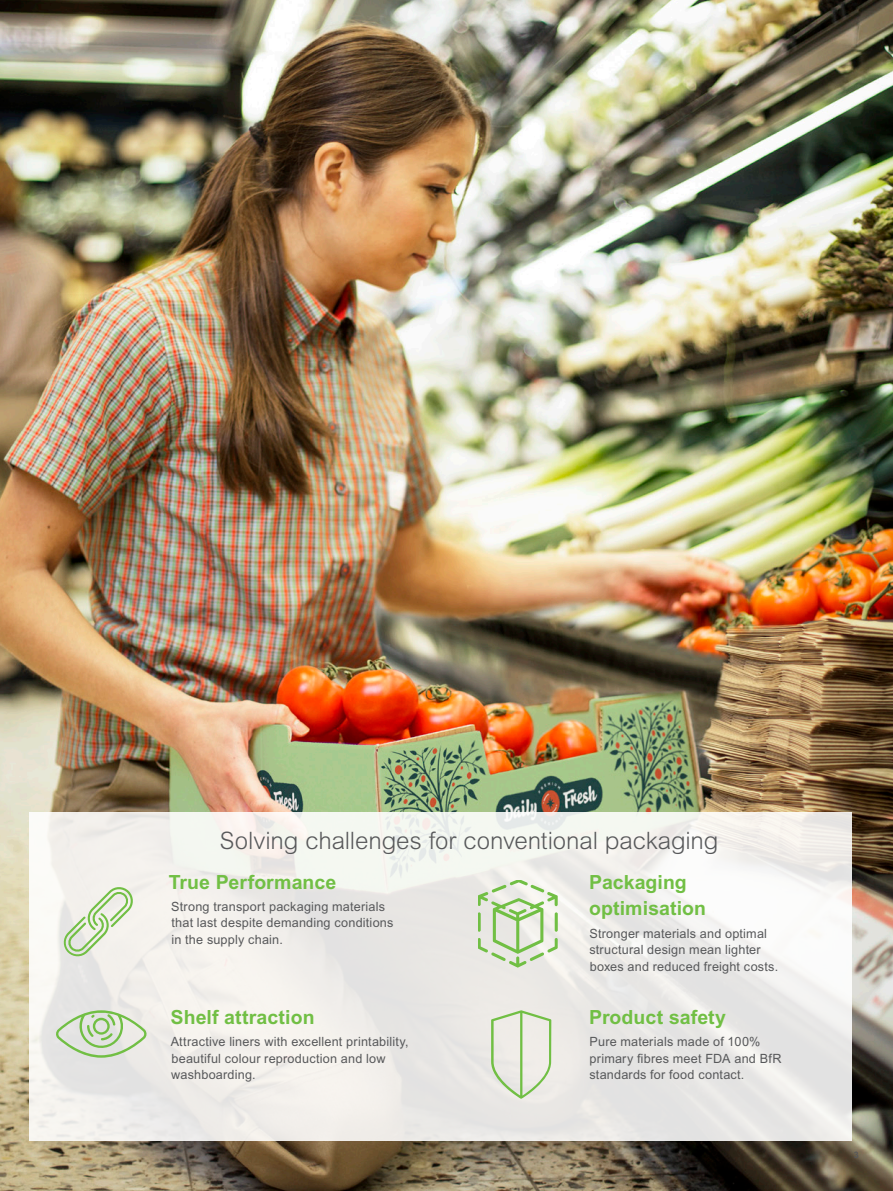
<style>
.page{position:relative;width:893px;height:1191px;background:#fff}
.page>*{position:absolute;margin:0;border:0;box-sizing:border-box;transform-origin:0 0}
.t1{font:300 24px "Arial MT Std";letter-spacing:-.005em;color:#57585a}
.t2{font:700 19.5px/25.5px "Arial MT Std";letter-spacing:.005em;color:#71bf44}
.t3{font:12.75px/16.5px "Arial MT Std";letter-spacing:.015em;color:#57585a}
.t4{font:700 9px "Arial MT Std";color:#57585a}
</style>
<div class="page">
<img style="left:0;top:0;width:893px;height:1191px">
<svg style="left:30px;top:812px;width:822px;height:328px;fill:#efede9"></svg>
<svg style="left:478px;top:880px;width:80px;height:87px;background:#d2e2c4"></svg>
<hr style="left:555px;top:912px;width:3px;height:19px;background:#71bf44;border-radius:2px">
<svg style="left:55px;top:1010px;width:92px;height:47px;background:#ceddc2"></svg>
<svg style="left:62px;top:885px;width:72px;height:72px;background:#dbe6cf"></svg>
<svg style="left:491px;top:1010px;width:60px;height:88px;background:#dce4d0"></svg>
<p class="t1" style="left:220px;top:827px;width:500px">Solving challenges for conventional packaging</p>
<p class="t2" style="left:169px;top:869px;width:169px">True Performance</p>
<p class="t3" style="left:171px;top:897px;width:224px">Strong transport packaging materials that last despite demanding conditions in the supply chain.</p>
<p class="t2" style="left:171px;top:1004px;width:146px">Shelf attraction</p>
<p class="t3" style="left:171px;top:1033px;width:240px">Attractive liners with excellent printability, beautiful colour reproduction and low washboarding.</p>
<p class="t2" style="left:589px;top:869px;width:118px">Packaging optimisation</p>
<p class="t3" style="left:589px;top:925px;width:190px">Stronger materials and optimal structural design mean lighter boxes and reduced freight costs.</p>
<p class="t2" style="left:589px;top:1004px;width:138px">Product safety</p>
<p class="t3" style="left:589px;top:1033px;width:194px">Pure materials made of 100% primary fibres meet FDA and BfR standards for food contact.</p>
<p class="t4" style="left:854px;top:1149px;width:7px">3</p>
</div>
